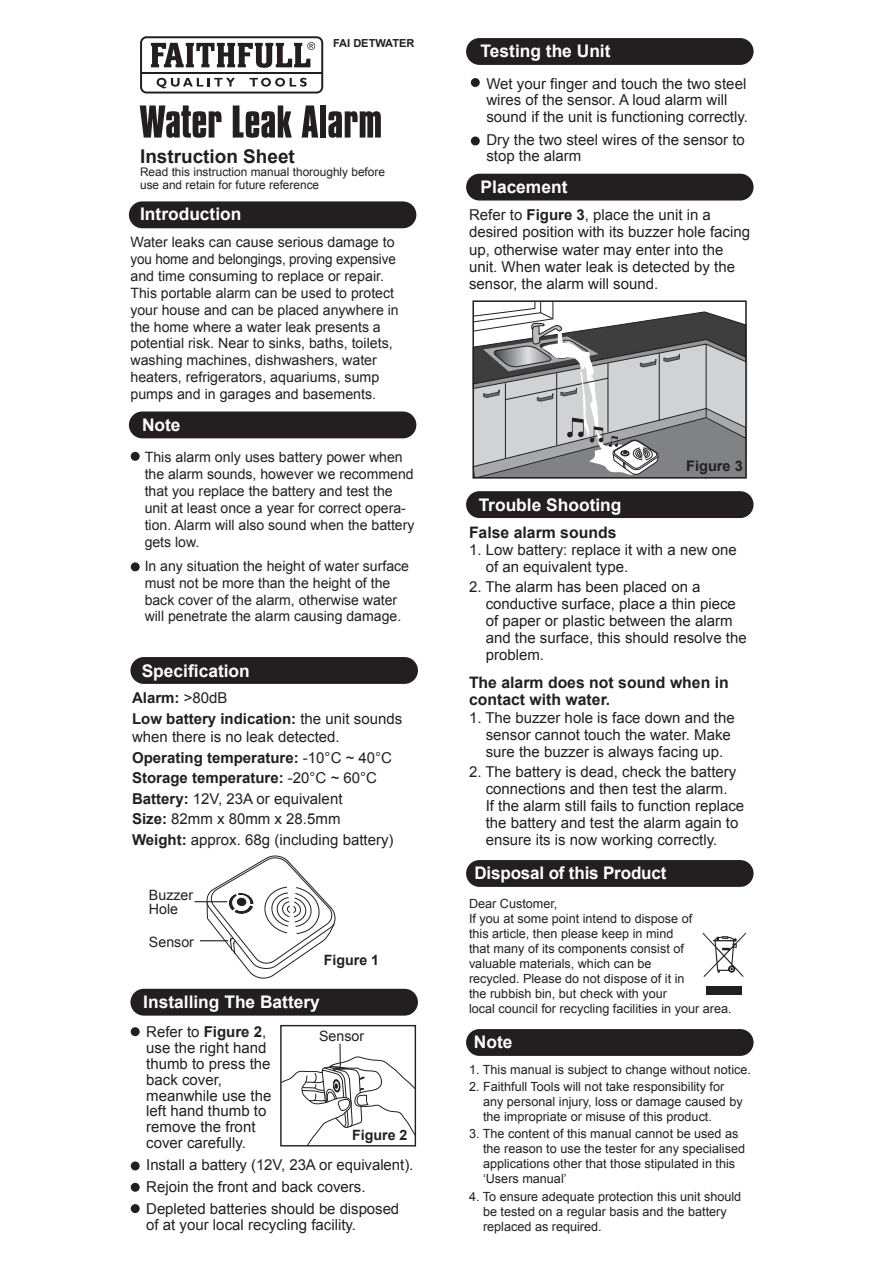
<style>
.page{position:relative;width:893px;height:1263px;background:#fff}
.page>*{position:absolute;margin:0;border:0;box-sizing:border-box;transform-origin:0 0}
.t1{font:700 18.9px "Arial";color:#231f20}
.t2{font:700 17.4px "Arial";color:#fff}
.t3{font:700 15.75px/17px "Arial";color:#231f20}
.t4{font:15px/17px "Arial";color:#231f20}
.t5{font:700 15px/20.5px "Arial";color:#231f20}
.t6{font:700 14.55px "Arial";color:#231f20}
.t7{font:14.25px/17px "Arial";color:#231f20}
.t8{font:700 14.25px "Arial";color:#231f20}
.t9{font:12.6px/15px "Arial";color:#231f20}
.t10{font:11.85px/13.4px "Arial";color:#231f20}
.t11{font:700 11.1px "Arial";color:#231f20}
.s1{font-weight:400}
.s2{font-weight:700}
</style>
<div class="page">
<div style="left:130px;top:989px;width:288px;height:27px;background:#231f20;border-radius:13px"></div>
<div style="left:129px;top:411px;width:287px;height:27px;background:#231f20;border-radius:13px"></div>
<div style="left:129px;top:201px;width:287px;height:27px;background:#231f20;border-radius:13px"></div>
<div style="left:130px;top:657px;width:288px;height:27px;background:#231f20;border-radius:13px"></div>
<svg style="left:703px;top:932px;width:43px;height:45px"></svg>
<div style="left:706px;top:986px;width:36px;height:9px;background:#231f20"></div>
<div style="left:131px;top:452px;width:9px;height:9px;background:#231f20;border-radius:50%"></div>
<div style="left:131px;top:562px;width:9px;height:9px;background:#231f20;border-radius:50%"></div>
<div style="left:131px;top:1027px;width:9px;height:9px;background:#231f20;border-radius:50%"></div>
<div style="left:131px;top:1161px;width:9px;height:9px;background:#231f20;border-radius:50%"></div>
<div style="left:131px;top:1183px;width:9px;height:9px;background:#231f20;border-radius:50%"></div>
<div style="left:131px;top:1204px;width:9px;height:9px;background:#231f20;border-radius:50%"></div>
<div style="left:466px;top:38px;width:288px;height:27px;background:#231f20;border-radius:13px"></div>
<div style="left:466px;top:174px;width:288px;height:27px;background:#231f20;border-radius:13px"></div>
<div style="left:466px;top:491px;width:288px;height:27px;background:#231f20;border-radius:13px"></div>
<div style="left:466px;top:860px;width:288px;height:27px;background:#231f20;border-radius:13px"></div>
<div style="left:466px;top:1029px;width:288px;height:27px;background:#231f20;border-radius:13px"></div>
<div style="left:471px;top:78px;width:9px;height:9px;background:#231f20;border-radius:50%"></div>
<div style="left:471px;top:136px;width:9px;height:9px;background:#231f20;border-radius:50%"></div>
<hr style="left:194px;top:901px;width:33px;height:1px;background:#231f20">
<svg style="left:200px;top:855px;width:136px;height:124px"></svg>
<svg style="left:472px;top:300px;width:275px;height:178px"></svg>
<div style="left:280px;top:1025px;width:136px;height:121px;border:1px solid #231f20"></div>
<hr style="left:339px;top:1044px;width:2px;height:23px;background:#231f20">
<svg style="left:281px;top:1055px;width:135px;height:91px"></svg>
<svg style="left:140px;top:36px;width:183px;height:58px"></svg>
<hr style="left:141px;top:72px;width:181px;height:2px;background:#231f20">
<svg style="left:140px;top:105px;width:82px;height:33px"></svg>
<svg style="left:233px;top:105px;width:59px;height:33px"></svg>
<svg style="left:302px;top:105px;width:16px;height:33px"></svg>
<div style="left:320px;top:105px;width:6px;height:33px;background:#231f20"></div>
<svg style="left:328px;top:111px;width:53px;height:27px"></svg>
<p class="t11" style="left:333px;top:36px;width:83px">FAI DETWATER</p>
<p class="t1" style="left:140px;top:143px;width:156px">Instruction Sheet</p>
<p class="t10" style="left:140px;top:165px;width:246px">Read this instruction manual thoroughly before use and retain for future reference</p>
<p class="t2" style="left:140px;top:202px;width:103px">Introduction</p>
<p class="t7" style="left:130px;top:234px;width:270px">Water leaks can cause serious damage to you home and belongings, proving expensive and time consuming to replace or repair.<br>This portable alarm can be used to protect your house and can be placed anywhere in the home where a water leak presents a potential risk. Near to sinks, baths, toilets, washing machines, dishwashers, water heaters, refrigerators, aquariums, sump pumps and in garages and basements.</p>
<p class="t2" style="left:142px;top:414px;width:40px">Note</p>
<p class="t7" style="left:145px;top:449px;width:271px">This alarm only uses battery power when the alarm sounds, however we recommend that you replace the battery and test the unit at least once a year for correct opera&shy;tion. Alarm will also sound when the battery gets low.</p>
<p class="t7" style="left:145px;top:557px;width:266px">In any situation the height of water surface must not be more than the height of the back cover of the alarm, otherwise water will penetrate the alarm causing damage.</p>
<p class="t2" style="left:142px;top:659px;width:110px">Specification</p>
<p class="t5" style="left:132px;top:688px;width:272px">Alarm: <span class="s1">&gt;80dB<br></span>Low battery indication: <span class="s1">the unit sounds</span></p>
<p class="t4" style="left:132px;top:727px;width:263px;line-height:20.5px">when there is no leak detected.<br><span class="s2">Operating temperature:</span> -10°C ~ 40°C <span class="s2">Storage temperature:</span> -20°C ~ 60°C <span class="s2">Battery:</span> 12V, 23A or equivalent<br><span class="s2">Size:</span> 82mm x 80mm x 28.5mm <span class="s2">Weight:</span> approx. 68g (including battery)</p>
<p class="t7" style="left:149px;top:888px;width:46px;line-height:14.2px">Buzzer<br>Hole</p>
<p class="t7" style="left:149px;top:934px;width:47px">Sensor</p>
<p class="t8" style="left:324px;top:950px;width:57px">Figure 1</p>
<p class="t2" style="left:143px;top:990px;width:178px">Installing The Battery</p>
<p class="t4" style="left:146px;top:1024px;width:127px;line-height:15.8px">Refer to <span class="s2">Figure 2</span>, use the right hand thumb to press the back cover, meanwhile use the left hand thumb to remove the front cover carefully.</p>
<p class="t4" style="left:146px;top:1154px;width:269px;line-height:22px">Install a battery (12V, 23A or equivalent).<br>Rejoin the front and back covers.<br>Depleted batteries should be disposed</p>
<p class="t4" style="left:146px;top:1216px;width:211px">of at your local recycling facility.</p>
<p class="t7" style="left:319px;top:1027px;width:47px">Sensor</p>
<p class="t8" style="left:352px;top:1125px;width:57px">Figure 2</p>
<p class="t2" style="left:481px;top:40px;width:131px">Testing the Unit</p>
<p class="t4" style="left:486px;top:76px;width:263px;line-height:16.2px">Wet your finger and touch the two steel wires of the sensor. A loud alarm will sound if the unit is functioning correctly.</p>
<p class="t4" style="left:486px;top:132px;width:260px;line-height:16.2px">Dry the two steel wires of the sensor to stop the alarm</p>
<p class="t2" style="left:481px;top:175px;width:88px">Placement</p>
<p class="t4" style="left:469px;top:206px;width:283px;line-height:17.4px">Refer to <span class="s2">Figure 3</span>, place the unit in a desired position with its buzzer hole facing up, otherwise water may enter into the unit. When water leak is detected by the sensor, the alarm will sound.</p>
<p class="t6" style="left:686px;top:457px;width:58px">Figure 3</p>
<p class="t2" style="left:479px;top:493px;width:144px">Trouble Shooting</p>
<p class="t3" style="left:469px;top:524px;width:149px">False alarm sounds</p>
<p class="t4" style="left:486px;top:541px;width:253px;text-indent:-17px">1. Low battery: replace it with a new one of an equivalent type.</p>
<p class="t4" style="left:486px;top:579px;width:263px;text-indent:-17px">2. The alarm has been placed on a conductive surface, place a thin piece of paper or plastic between the alarm and the surface, this should resolve the problem.</p>
<p class="t3" style="left:469px;top:675px;width:261px">The alarm does not sound when in contact with water.</p>
<p class="t4" style="left:486px;top:709px;width:251px;text-indent:-17px">1. The buzzer hole is face down and the sensor cannot touch the water. Make sure the buzzer is always facing up.</p>
<p class="t4" style="left:486px;top:763px;width:260px;text-indent:-17px">2. The battery is dead, check the battery connections and then test the alarm.<br>If the alarm still fails to function replace the battery and test the alarm again to ensure its is now working correctly.</p>
<p class="t2" style="left:474px;top:862px;width:193px">Disposal of this Product</p>
<p class="t9" style="left:469px;top:896px;width:264px">Dear Customer,<br>If you at some point intend to dispose of<br>this article, then please keep in mind<br>that many of its components consist of valuable materials, which can be<br>recycled. Please do not dispose of it in<br>the rubbish bin, but check with your<br>local council for recycling facilities in your area.</p>
<p class="t2" style="left:474px;top:1031px;width:40px">Note</p>
<p class="t9" style="left:469px;top:1062px;width:284px">1. This manual is subject to change without notice.</p>
<p class="t9" style="left:483px;top:1079px;width:261px;text-indent:-14px">2. Faithfull Tools will not take responsibility for any personal injury, loss or damage caused by the impropriate or misuse of this product.</p>
<p class="t9" style="left:483px;top:1127px;width:263px;text-indent:-14px">3. The content of this manual cannot be used as the reason to use the tester for any specialised applications other that those stipulated in this ‘Users manual’</p>
<p class="t9" style="left:483px;top:1189px;width:260px;text-indent:-14px">4. To ensure adequate protection this unit should be tested on a regular basis and the battery replaced as required.</p>
</div>
